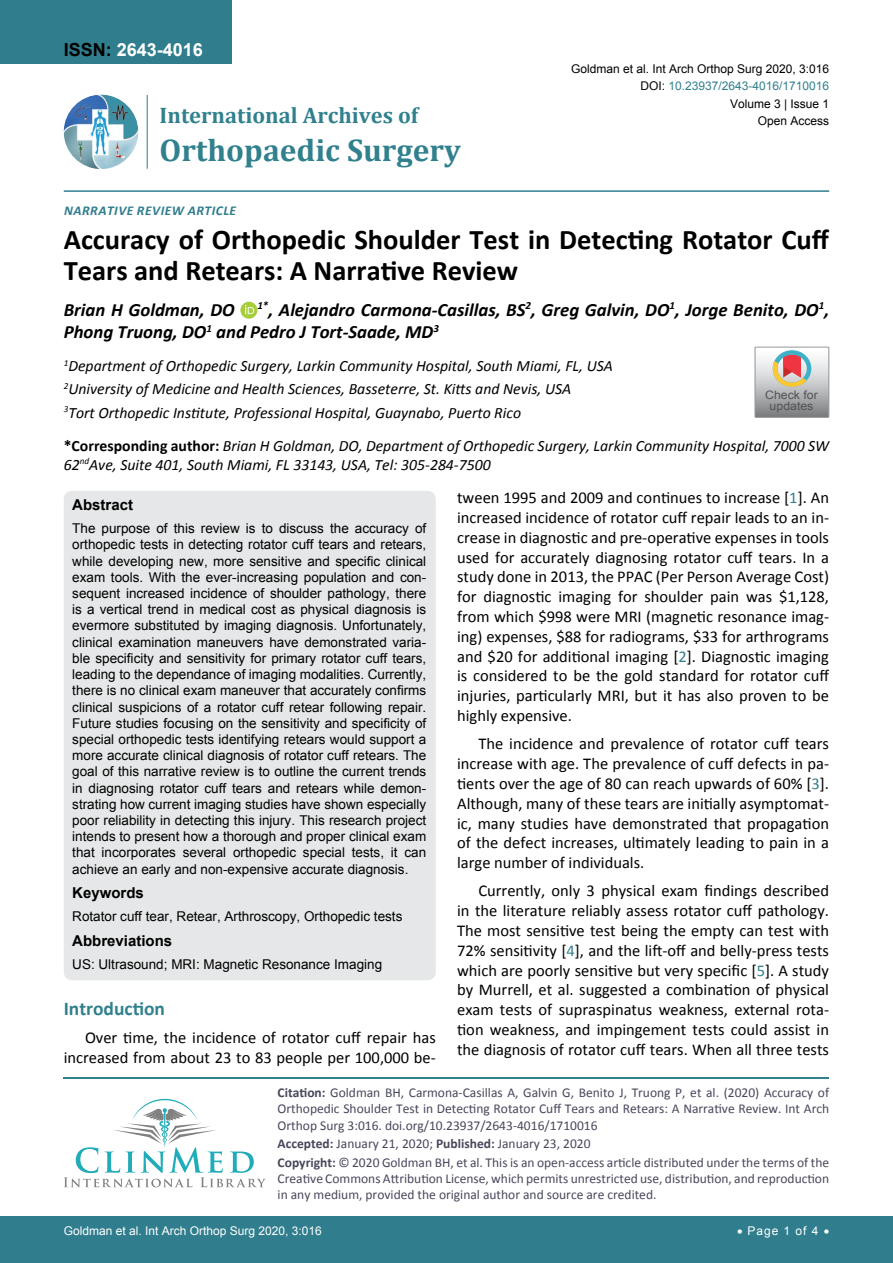
<style>
.page{position:relative;width:893px;height:1263px;background:#fff}
.page>*{position:absolute;margin:0;border:0;box-sizing:border-box;transform-origin:0 0}
.t1{font:700 31.5px "Cambria";color:#30808d}
.t2{font:700 28.5px/31.5px "Calibri";color:#000}
.t3{font:700 22.5px "Cambria";color:#30808d}
.t4{font:700 19.5px "Calibri";color:#30808d}
.t5{font:italic 700 18.75px/22.5px "Calibri";color:#000}
.t6{font:700 18px "Arial";color:#fff}
.t7{font:16.5px/19.8px "Calibri";color:#000;text-align:justify}
.t8{font:italic 15.75px/23.1px "Calibri";color:#000}
.t9{font:700 15px "Arial";color:#000}
.t10{font:13.5px/16.2px "Arial";color:#000;text-align:justify}
.t11{font:13.5px/16.2px "Calibri";color:#47475c}
.t12{font:italic 700 13.5px "Calibri";letter-spacing:.04em;color:#307d8d}
.t13{font:12px "Arial";color:#000}
.t14{font:12px "Arial";color:#fff}
.t15{font:12px "Arial";color:#30808d}
.t16{font:11.7px/10.1px "Arial";color:#535353;text-align:center;scale:1.06 1}
.s1{color:#000}
.s2{font-weight:700;font-style:normal}
.s3{color:#30808d}
.s4{font-weight:700}
</style>
<div class="page">
<img style="left:64px;top:95px;width:74px;height:74px;border-radius:37px">
<hr style="left:147px;top:95px;width:1px;height:74px;background:#307d8d">
<hr style="left:64px;top:190px;width:765px;height:2px;background:#307d8d">
<div style="left:0;top:1217px;width:893px;height:46px;background:#307d8d"></div>
<hr style="left:64px;top:1077px;width:765px;height:1px;background:#30808d">
<svg style="left:64px;top:1099px;width:202px;height:88px"></svg>
<div style="left:0;top:0;width:231px;height:64px;background:#307d8d"></div>
<div style="left:240px;top:302px;width:17px;height:17px;background:#a6cd3c;border-radius:50%"></div>
<svg style="left:245px;top:305px;width:10px;height:9px"></svg>
<div style="left:64px;top:491px;width:372px;height:489px;background:#e6e7e8;border-radius:9px"></div>
<svg style="left:755px;top:347px;width:74px;height:70px"></svg>
<p class="t6" style="left:64px;top:38px;width:141px"><span class="s1">ISSN:</span> 2643-4016</p>
<p class="t13" style="left:571px;top:60px;width:260px">Goldman et al. Int Arch Orthop Surg 2020, 3:016</p>
<p class="t13" style="left:730px;top:96px;width:101px">Volume 3 | Issue 1</p>
<p class="t15" style="left:640px;top:78px;width:190px"><span class="s1">DOI:</span> 10.23937/2643-4016/1710016</p>
<h3 class="t3" style="left:160px;top:100px;width:260px">International Archives of</h3>
<p class="t13" style="left:758px;top:113px;width:73px">Open Access</p>
<h1 class="t1" style="left:160px;top:128px;width:303px">Orthopaedic Surgery</h1>
<p class="t12" style="left:64px;top:202px;width:174px">Narrative Review Article</p>
<h2 class="t2" style="left:64px;top:224px;width:767px">Accuracy of Orthopedic Shoulder Test in Detecting Rotator Cuff<br>Tears and Retears: A Narrative Review</h2>
<p class="t5" style="left:64px;top:298px;width:767px">Brian H Goldman, DO <sup>1*</sup>, Alejandro Carmona-Casillas, BS<sup>2</sup>, Greg Galvin, DO<sup>1</sup>, Jorge Benito, DO<sup>1</sup>,<br>Phong Truong, DO<sup>1</sup> and Pedro J Tort-Saade, MD<sup>3</sup></p>
<p class="t8" style="left:64px;top:354px;width:551px"><sup>1</sup>Department of Orthopedic Surgery, Larkin Community Hospital, South Miami, FL, USA<br><sup>2</sup>University of Medicine and Health Sciences, Basseterre, St. Kitts and Nevis, USA<br><sup>3</sup>Tort Orthopedic Institute, Professional Hospital, Guaynabo, Puerto Rico</p>
<p class="t8" style="left:64px;top:435px;width:767px;line-height:18.9px"><span class="s2">*Corresponding author:</span> Brian H Goldman, DO, Department of Orthopedic Surgery, Larkin Community Hospital, 7000 SW<br>62<sup>nd</sup>Ave, Suite 401, South Miami, FL 33143, USA, Tel: 305-284-7500</p>
<p class="t7" style="left:457px;top:488px;width:374px">tween 1995 and 2009 and continues to increase [<span class="s3">1</span>]. An increased incidence of rotator cuff repair leads to an in&shy;crease in diagnostic and pre-operative expenses in tools used for accurately diagnosing rotator cuff tears. In a study done in 2013, the PPAC (Per Person Average Cost) for diagnostic imaging for shoulder pain was $1,128, from which $998 were MRI (magnetic resonance imag&shy;ing) expenses, $88 for radiograms, $33 for arthrograms and $20 for additional imaging [<span class="s3">2</span>]. Diagnostic imaging is considered to be the gold standard for rotator cuff injuries, particularly MRI, but it has also proven to be highly expensive.</p>
<p class="t7" style="left:457px;top:734px;width:373px;text-indent:21px">The incidence and prevalence of rotator cuff tears increase with age. The prevalence of cuff defects in pa&shy;tients over the age of 80 can reach upwards of 60% [<span class="s3">3</span>].<br>Although, many of these tears are initially asymptomat&shy;ic, many studies have demonstrated that propagation of the defect increases, ultimately leading to pain in a large number of individuals.</p>
<p class="t7" style="left:457px;top:881px;width:373px;text-indent:21px">Currently, only 3 physical exam findings described in the literature reliably assess rotator cuff pathology.<br>The most sensitive test being the empty can test with 72% sensitivity [<span class="s3">4</span>], and the lift-off and belly-press tests which are poorly sensitive but very specific [<span class="s3">5</span>]. A study by Murrell, et al. suggested a combination of physical exam tests of supraspinatus weakness, external rota&shy;tion weakness, and impingement tests could assist in the diagnosis of rotator cuff tears. When all three tests</p>
<p class="t16" style="left:765px;top:390px;width:51px">Check for updates</p>
<p class="t9" style="left:72px;top:495px;width:62px">Abstract</p>
<p class="t10" style="left:72px;top:521px;width:356px">The purpose of this review is to discuss the accuracy of orthopedic tests in detecting rotator cuff tears and retears, while developing new, more sensitive and specific clinical exam tools. With the ever-increasing population and con&shy;sequent increased incidence of shoulder pathology, there is a vertical trend in medical cost as physical diagnosis is evermore substituted by imaging diagnosis. Unfortunately, clinical examination maneuvers have demonstrated varia&shy;ble specificity and sensitivity for primary rotator cuff tears, leading to the dependance of imaging modalities. Currently, there is no clinical exam maneuver that accurately confirms clinical suspicions of a rotator cuff retear following repair.<br>Future studies focusing on the sensitivity and specificity of special orthopedic tests identifying retears would support a more accurate clinical diagnosis of rotator cuff retears. The goal of this narrative review is to outline the current trends in diagnosing rotator cuff tears and retears while demon&shy;strating how current imaging studies have shown especially poor reliability in detecting this injury. This research project intends to present how a thorough and proper clinical exam that incorporates several orthopedic special tests, it can achieve an early and non-expensive accurate diagnosis.</p>
<p class="t9" style="left:72px;top:883px;width:73px">Keywords</p>
<p class="t10" style="left:72px;top:909px;width:332px">Rotator cuff tear, Retear, Arthroscopy, Orthopedic tests</p>
<p class="t9" style="left:72px;top:931px;width:102px">Abbreviations</p>
<p class="t10" style="left:72px;top:956px;width:311px">US: Ultrasound; MRI: Magnetic Resonance Imaging</p>
<p class="t4" style="left:64px;top:996px;width:103px">Introduction</p>
<p class="t7" style="left:64px;top:1028px;width:374px;text-align:right">Over time, the incidence of rotator cuff repair has increased from about 23 to 83 people per 100,000 be-</p>
<p class="t11" style="left:278px;top:1084px;width:553px;text-align:justify"><span class="s4">Citation:</span> Goldman BH, Carmona-Casillas A, Galvin G, Benito J, Truong P, et al. (2020) Accuracy of Orthopedic Shoulder Test in Detecting Rotator Cuff Tears and Retears: A Narrative Review. Int Arch Orthop Surg 3:016. doi.org/10.23937/2643-4016/1710016</p>
<p class="t11" style="left:278px;top:1134px;width:553px;line-height:18.6px"><span class="s4">Accepted:</span> January 21, 2020; <span class="s4">Published:</span> January 23, 2020<br><span class="s4">Copyright:</span> © 2020 Goldman BH, et al. This is an open-access article distributed under the terms of the</p>
<p class="t11" style="left:278px;top:1170px;width:553px">Creative Commons Attribution License, which permits unrestricted use, distribution, and reproduction in any medium, provided the original author and source are credited.</p>
<p class="t14" style="left:64px;top:1223px;width:260px">Goldman et al. Int Arch Orthop Surg 2020, 3:016</p>
<p class="t14" style="left:737px;top:1223px;width:94px">• Page 1 of 4 •</p>
</div>
